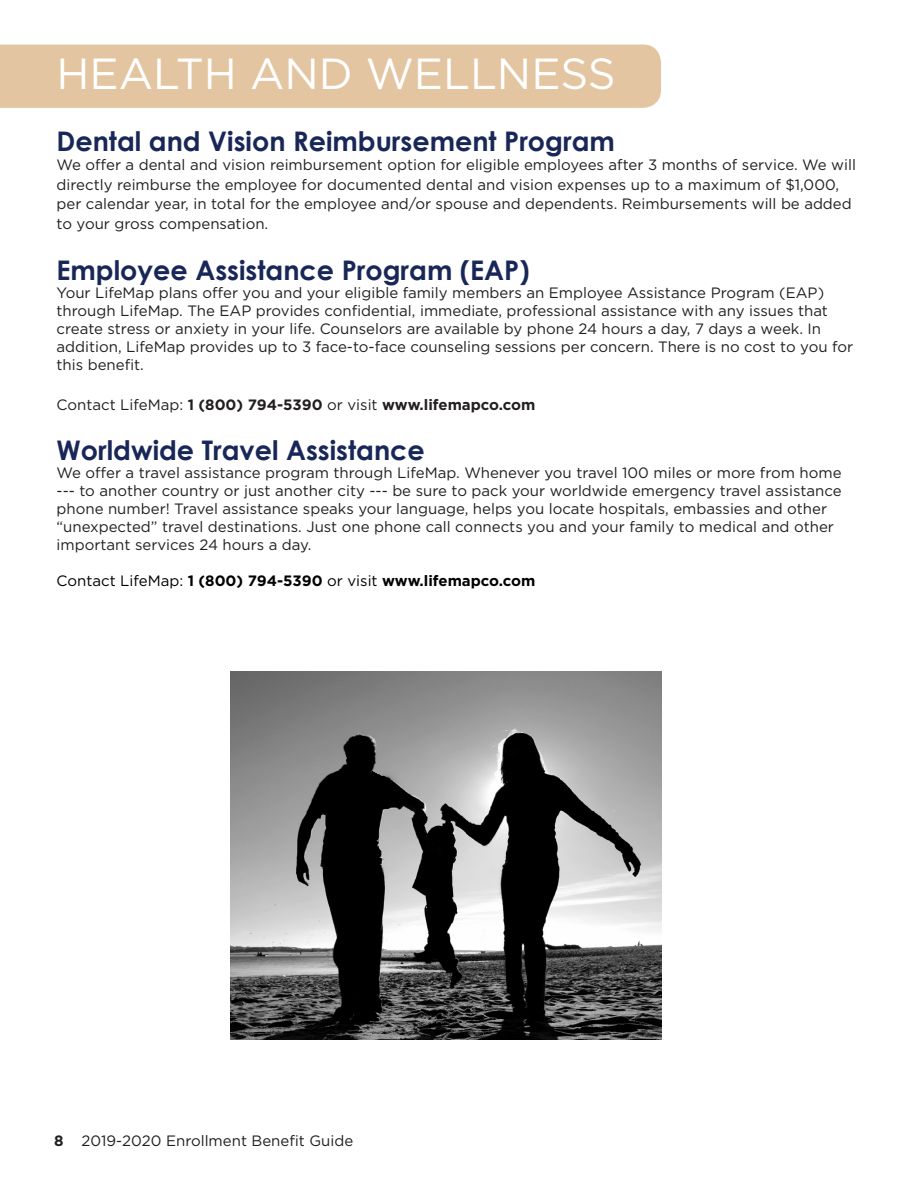
<style>
.page{position:relative;width:918px;height:1188px;background:#fff}
.page>*{position:absolute;margin:0;border:0;box-sizing:border-box;transform-origin:0 0}
.t1{font:43.5px "Gotham";color:#fff}
.SubHead_-_Red{font:700 27px "Century Gothic";color:#182757}
.SubHead_-_Green{font:15px/18px "Gotham";color:#231f20}
.t2{font:700 15px "Gotham";color:#231f20}
.SubHead_-_Green-2{font:700 15px "Gotham";color:#000}
.s1{font-weight:400}
.s2{font-weight:700}
</style>
<div class="page">
<div style="left:0;top:45px;width:661px;height:63px;background:#e4c5a1"></div>
<img style="left:231px;top:672px;width:430px;height:367px">
<h1 class="t1" style="left:57px;top:46px;width:561px">HEALTH AND WELLNESS</h1>
<p class="SubHead_-_Red" style="left:57px;top:120px;width:560px">Dental and Vision Reimbursement Program</p>
<p class="SubHead_-_Green" style="left:57px;top:155px;width:801px;line-height:19.5px">We offer a dental and vision reimbursement option for eligible employees after 3 months of service. We will directly reimburse the employee for documented dental and vision expenses up to a maximum of $1,000, per calendar year, in total for the employee and/or spouse and dependents. Reimbursements will be added to your gross compensation.</p>
<p class="SubHead_-_Red" style="left:57px;top:250px;width:475px">Employee Assistance Program (EAP)</p>
<p class="SubHead_-_Green" style="left:57px;top:284px;width:798px">Your LifeMap plans offer you and your eligible family members an Employee Assistance Program (EAP) through LifeMap. The EAP provides confidential, immediate, professional assistance with any issues that create stress or anxiety in your life. Counselors are available by phone 24 hours a day, 7 days a week. In addition, LifeMap provides up to 3 face-to-face counseling sessions per concern. There is no cost to you for this benefit.</p>
<p class="t2" style="left:57px;top:395px;width:480px"><span class="s1">Contact LifeMap:</span> 1 (800) 794-5390 <span class="s1">or visit</span> www.lifemapco.com</p>
<p class="SubHead_-_Red" style="left:57px;top:430px;width:370px">Worldwide Travel Assistance</p>
<p class="SubHead_-_Green" style="left:57px;top:464px;width:787px">We offer a travel assistance program through LifeMap. Whenever you travel 100 miles or more from home --- to another country or just another city --- be sure to pack your worldwide emergency travel assistance phone number! Travel assistance speaks your language, helps you locate hospitals, embassies and other “unexpected” travel destinations. Just one phone call connects you and your family to medical and other important services 24 hours a day.</p>
<p class="SubHead_-_Green-2" style="left:57px;top:571px;width:480px"><span class="s1">Contact LifeMap:</span> 1 (800) 794-5390 <span class="s1">or visit</span> www.lifemapco.com</p>
<p class="SubHead_-_Green" style="left:54px;top:1131px;width:301px"><span class="s2">8</span> 2019-2020 Enrollment Benefit Guide</p>
</div>
